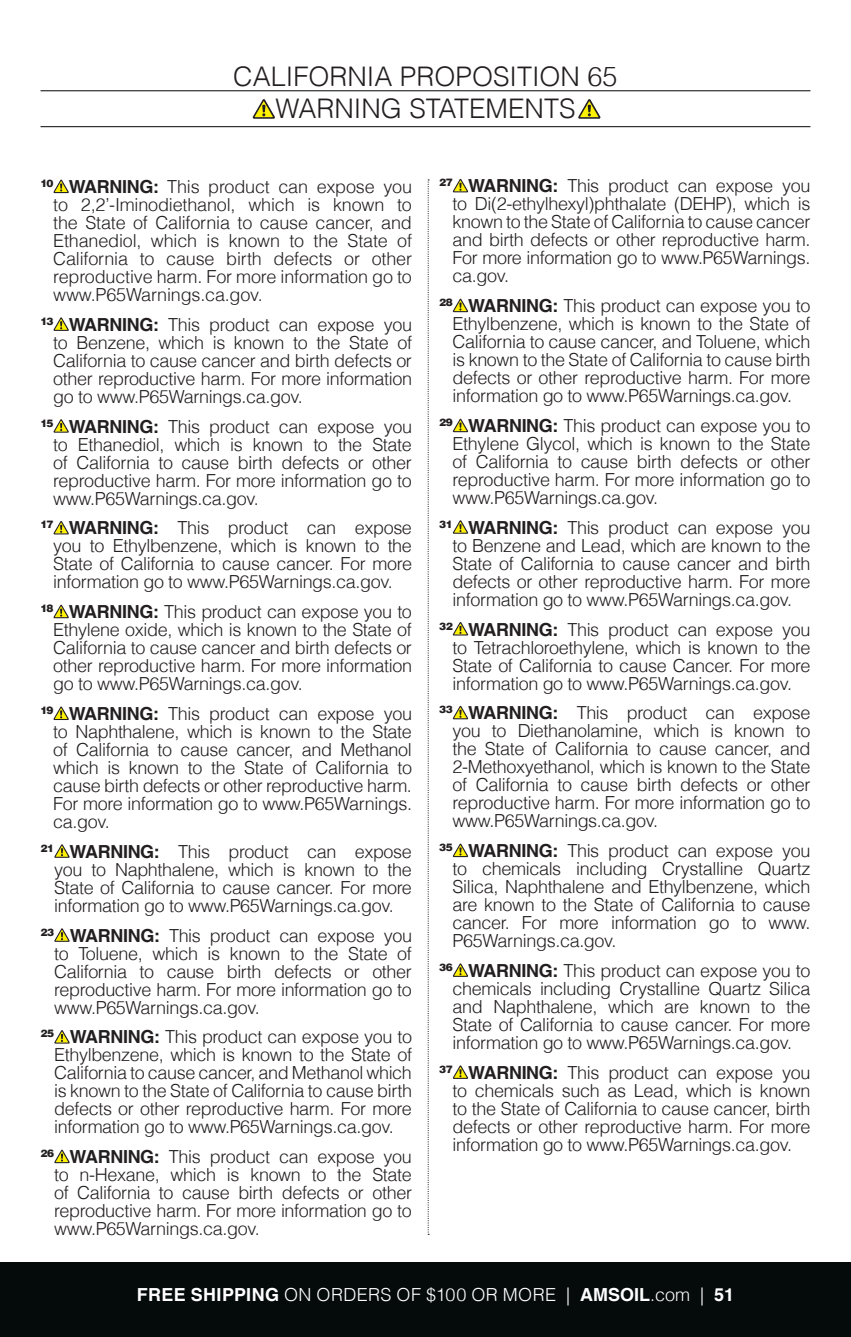
<style>
.page{position:relative;width:851px;height:1337px;background:#fff}
.page>*{position:absolute;margin:0;border:0;box-sizing:border-box;transform-origin:0 0}
.t1{font:300 27px/32.4px "Helvetica LT";color:#231f20;text-align:center}
.MainBodyCopy{font:300 18px/18px "Helvetica LT";letter-spacing:-.02em;color:#231f20;text-align:justify}
.t2{font:300 18px "Helvetica LT";letter-spacing:.025em;color:#fff}
.s1{font-weight:700}
</style>
<div class="page">
<svg style="left:53px;top:179px;width:16px;height:14px"></svg>
<svg style="left:53px;top:317px;width:16px;height:14px"></svg>
<svg style="left:53px;top:419px;width:16px;height:14px"></svg>
<svg style="left:53px;top:521px;width:16px;height:13px"></svg>
<svg style="left:53px;top:604px;width:16px;height:14px"></svg>
<svg style="left:53px;top:706px;width:16px;height:14px"></svg>
<svg style="left:54px;top:844px;width:16px;height:14px"></svg>
<svg style="left:54px;top:928px;width:16px;height:13px"></svg>
<svg style="left:54px;top:1030px;width:16px;height:13px"></svg>
<svg style="left:54px;top:1149px;width:16px;height:14px"></svg>
<svg style="left:452px;top:179px;width:16px;height:13px"></svg>
<svg style="left:452px;top:298px;width:16px;height:14px"></svg>
<svg style="left:452px;top:418px;width:16px;height:14px"></svg>
<svg style="left:452px;top:520px;width:16px;height:14px"></svg>
<svg style="left:452px;top:622px;width:16px;height:13px"></svg>
<svg style="left:452px;top:705px;width:16px;height:14px"></svg>
<svg style="left:452px;top:843px;width:16px;height:14px"></svg>
<svg style="left:452px;top:963px;width:16px;height:14px"></svg>
<svg style="left:452px;top:1065px;width:16px;height:14px"></svg>
<svg style="left:427px;top:179px;width:2px;height:1055px"></svg>
<div style="left:0;top:1261px;width:850px;height:75px;background:#050a0a"></div>
<hr style="left:40px;top:90px;width:770px;height:1px;background:#231f20">
<hr style="left:40px;top:126px;width:770px;height:1px;background:#231f20">
<svg style="left:252px;top:99px;width:23px;height:20px"></svg>
<svg style="left:578px;top:99px;width:22px;height:20px"></svg>
<p class="t1" style="left:233px;top:60px;width:386px">CALIFORNIA PROPOSITION 65<br>WARNING STATEMENTS</p>
<p class="MainBodyCopy" style="left:53px;top:177px;width:360px;text-indent:-13px"><sup>10</sup> <span class="s1">WARNING:</span> This product can expose you to 2,2’-Iminodiethanol, which is known to the State of California to cause cancer, and Ethanediol, which is known to the State of California to cause birth defects or other reproductive harm. For more information go to www.P65Warnings.ca.gov.</p>
<p class="MainBodyCopy" style="left:53px;top:315px;width:360px;text-indent:-13px"><sup>13</sup> <span class="s1">WARNING:</span> This product can expose you to Benzene, which is known to the State of California to cause cancer and birth defects or other reproductive harm. For more information go to www.P65Warnings.ca.gov.</p>
<p class="MainBodyCopy" style="left:53px;top:417px;width:360px;text-indent:-13px"><sup>15</sup> <span class="s1">WARNING:</span> This product can expose you to Ethanediol, which is known to the State of California to cause birth defects or other reproductive harm. For more information go to www.P65Warnings.ca.gov.</p>
<p class="MainBodyCopy" style="left:53px;top:519px;width:360px;text-indent:-13px"><sup>17</sup> <span class="s1">WARNING:</span> This product can expose you to Ethylbenzene, which is known to the State of California to cause cancer. For more information go to www.P65Warnings.ca.gov.</p>
<p class="MainBodyCopy" style="left:53px;top:602px;width:360px;text-indent:-13px"><sup>18</sup> <span class="s1">WARNING:</span> This product can expose you to Ethylene oxide, which is known to the State of California to cause cancer and birth defects or other reproductive harm. For more information go to www.P65Warnings.ca.gov.</p>
<p class="MainBodyCopy" style="left:53px;top:704px;width:360px;text-indent:-13px"><sup>19</sup> <span class="s1">WARNING:</span> This product can expose you to Naphthalene, which is known to the State of California to cause cancer, and Methanol which is known to the State of California to cause birth defects or other reproductive harm.<br>For more information go to www.P65Warnings. ca.gov.</p>
<p class="MainBodyCopy" style="left:54px;top:842px;width:359px;text-indent:-14px"><sup>21</sup> <span class="s1">WARNING:</span> This product can expose you to Naphthalene, which is known to the State of California to cause cancer. For more information go to www.P65Warnings.ca.gov.</p>
<p class="MainBodyCopy" style="left:54px;top:926px;width:359px;text-indent:-14px"><sup>23</sup> <span class="s1">WARNING:</span> This product can expose you to Toluene, which is known to the State of California to cause birth defects or other reproductive harm. For more information go to www.P65Warnings.ca.gov.</p>
<p class="MainBodyCopy" style="left:54px;top:1027px;width:359px;text-indent:-14px"><sup>25</sup> <span class="s1">WARNING:</span> This product can expose you to Ethylbenzene, which is known to the State of California to cause cancer, and Methanol which is known to the State of California to cause birth defects or other reproductive harm. For more information go to www.P65Warnings.ca.gov.</p>
<p class="MainBodyCopy" style="left:54px;top:1147px;width:359px;text-indent:-14px"><sup>26</sup> <span class="s1">WARNING:</span> This product can expose you to n-Hexane, which is known to the State of California to cause birth defects or other reproductive harm. For more information go to www.P65Warnings.ca.gov.</p>
<p class="MainBodyCopy" style="left:452px;top:177px;width:359px;text-indent:-14px"><sup>27</sup> <span class="s1">WARNING:</span> This product can expose you to Di(2-ethylhexyl)phthalate (DEHP), which is known to the State of California to cause cancer and birth defects or other reproductive harm.<br>For more information go to www.P65Warnings. ca.gov.</p>
<p class="MainBodyCopy" style="left:452px;top:297px;width:359px;text-indent:-14px"><sup>28</sup> <span class="s1">WARNING:</span> This product can expose you to Ethylbenzene, which is known to the State of California to cause cancer, and Toluene, which is known to the State of California to cause birth defects or other reproductive harm. For more information go to www.P65Warnings.ca.gov.</p>
<p class="MainBodyCopy" style="left:452px;top:416px;width:359px;text-indent:-14px"><sup>29</sup> <span class="s1">WARNING:</span> This product can expose you to Ethylene Glycol, which is known to the State of California to cause birth defects or other reproductive harm. For more information go to www.P65Warnings.ca.gov.</p>
<p class="MainBodyCopy" style="left:452px;top:518px;width:359px;text-indent:-14px"><sup>31</sup> <span class="s1">WARNING:</span> This product can expose you to Benzene and Lead, which are known to the State of California to cause cancer and birth defects or other reproductive harm. For more information go to www.P65Warnings.ca.gov.</p>
<p class="MainBodyCopy" style="left:452px;top:620px;width:359px;text-indent:-14px"><sup>32</sup> <span class="s1">WARNING:</span> This product can expose you to Tetrachloroethylene, which is known to the State of California to cause Cancer. For more information go to www.P65Warnings.ca.gov.</p>
<p class="MainBodyCopy" style="left:452px;top:703px;width:359px;text-indent:-14px"><sup>33</sup> <span class="s1">WARNING:</span> This product can expose you to Diethanolamine, which is known to the State of California to cause cancer, and 2-Methoxyethanol, which is known to the State of California to cause birth defects or other reproductive harm. For more information go to www.P65Warnings.ca.gov.</p>
<p class="MainBodyCopy" style="left:452px;top:841px;width:359px;text-indent:-14px"><sup>35</sup> <span class="s1">WARNING:</span> This product can expose you to chemicals including Crystalline Quartz Silica, Naphthalene and Ethylbenzene, which are known to the State of California to cause cancer. For more information go to www.<br>P65Warnings.ca.gov.</p>
<p class="MainBodyCopy" style="left:452px;top:961px;width:359px;text-indent:-14px"><sup>36</sup> <span class="s1">WARNING:</span> This product can expose you to chemicals including Crystalline Quartz Silica and Naphthalene, which are known to the State of California to cause cancer. For more information go to www.P65Warnings.ca.gov.</p>
<p class="MainBodyCopy" style="left:452px;top:1063px;width:359px;text-indent:-14px"><sup>37</sup> <span class="s1">WARNING:</span> This product can expose you to chemicals such as Lead, which is known to the State of California to cause cancer, birth defects or other reproductive harm. For more information go to www.P65Warnings.ca.gov.</p>
<p class="t2" style="left:137px;top:1283px;width:599px"><span class="s1">FREE SHIPPING</span> ON ORDERS OF $100 OR MORE | <span class="s1">AMSOIL</span>.com | <span class="s1">51</span></p>
</div>
